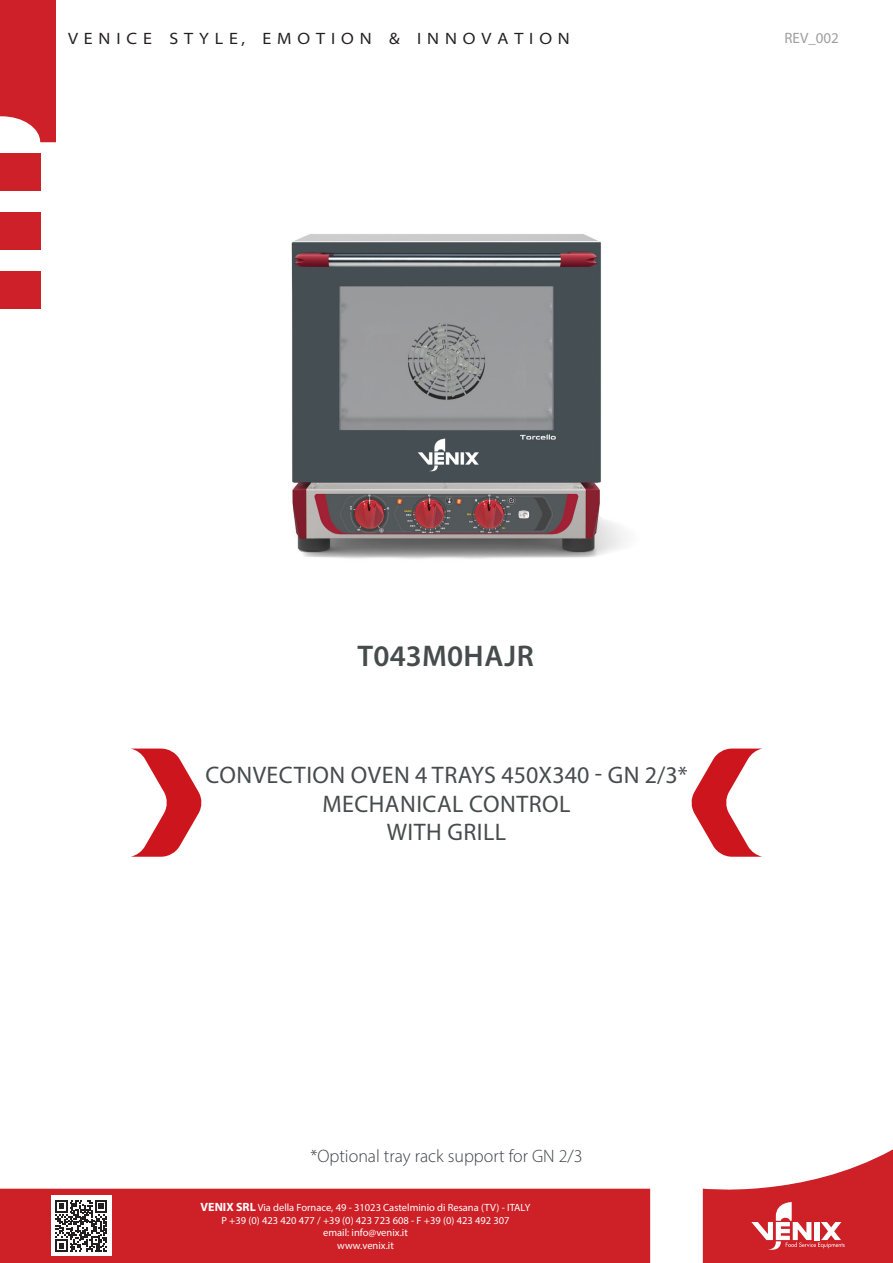
<style>
.page{position:relative;width:893px;height:1263px;background:#fff}
.page>*{position:absolute;margin:0;border:0;box-sizing:border-box;transform-origin:0 0}
.CODICE_FORNO_copertina{font:600 30px "Myriad Pro";letter-spacing:.01em;color:#464c4c}
.Descrizione_copertina{font:24px "Myriad Pro";letter-spacing:.02em;color:#464c4c}
.t1{font:300 18px "Myriad Pro";color:#3e4246}
.t2{font:semi-expanded 16.5px "Myriad Pro";letter-spacing:.36em;color:#231f20}
.Indice_revisione_copertina{font:15px "Myriad Pro";color:#9f9fa1}
.t3{font:10.5px/12.6px "Myriad Pro";color:#fff;text-align:center}
.s1{font-weight:700;font-size:12px}
</style>
<div class="page">
<div style="left:0;top:1188px;width:651px;height:75px;background:#cd2027"></div>
<div style="left:51px;top:1195px;width:61px;height:61px;background:#fff"></div>
<svg style="left:55px;top:1200px;width:52px;height:52px"></svg>
<svg style="left:702px;top:1149px;width:191px;height:114px"></svg>
<svg style="left:0;top:0;width:56px;height:142px;background:#d2363e"></svg>
<div style="left:0;top:212px;width:40px;height:37px;background:#cd2028"></div>
<div style="left:0;top:153px;width:40px;height:37px;background:#cd2028"></div>
<div style="left:0;top:271px;width:40px;height:37px;background:#cd2028"></div>
<svg style="left:131px;top:748px;width:71px;height:109px"></svg>
<svg style="left:691px;top:748px;width:71px;height:109px"></svg>
<img style="left:291px;top:234px;width:334px;height:325px">
<p class="t2" style="left:68px;top:28px;width:503px">VENICE STYLE, EMOTION &amp; INNOVATION</p>
<p class="Indice_revisione_copertina" style="left:784px;top:29px;width:56px">REV_002</p>
<p class="CODICE_FORNO_copertina" style="left:358px;top:636px;width:178px">T043M0HAJR</p>
<p class="Descrizione_copertina" style="left:206px;top:760px;width:484px">CONVECTION OVEN 4 TRAYS 450X340 - GN 2/3*</p>
<p class="Descrizione_copertina" style="left:322px;top:789px;width:250px">MECHANICAL CONTROL</p>
<p class="Descrizione_copertina" style="left:387px;top:817px;width:121px">WITH GRILL</p>
<p class="t1" style="left:310px;top:1145px;width:274px">*Optional tray rack support for GN 2/3</p>
<p class="t3" style="left:201px;top:1201px;width:331px"><span class="s1">VENIX SRL</span> Via della Fornace, 49 - 31023 Castelminio di Resana (TV) - ITALY P +39 (0) 423 420 477 / +39 (0) 423 723 608 - F +39 (0) 423 492 307<br>email: info@venix.it<br>www.venix.it</p>
</div>
